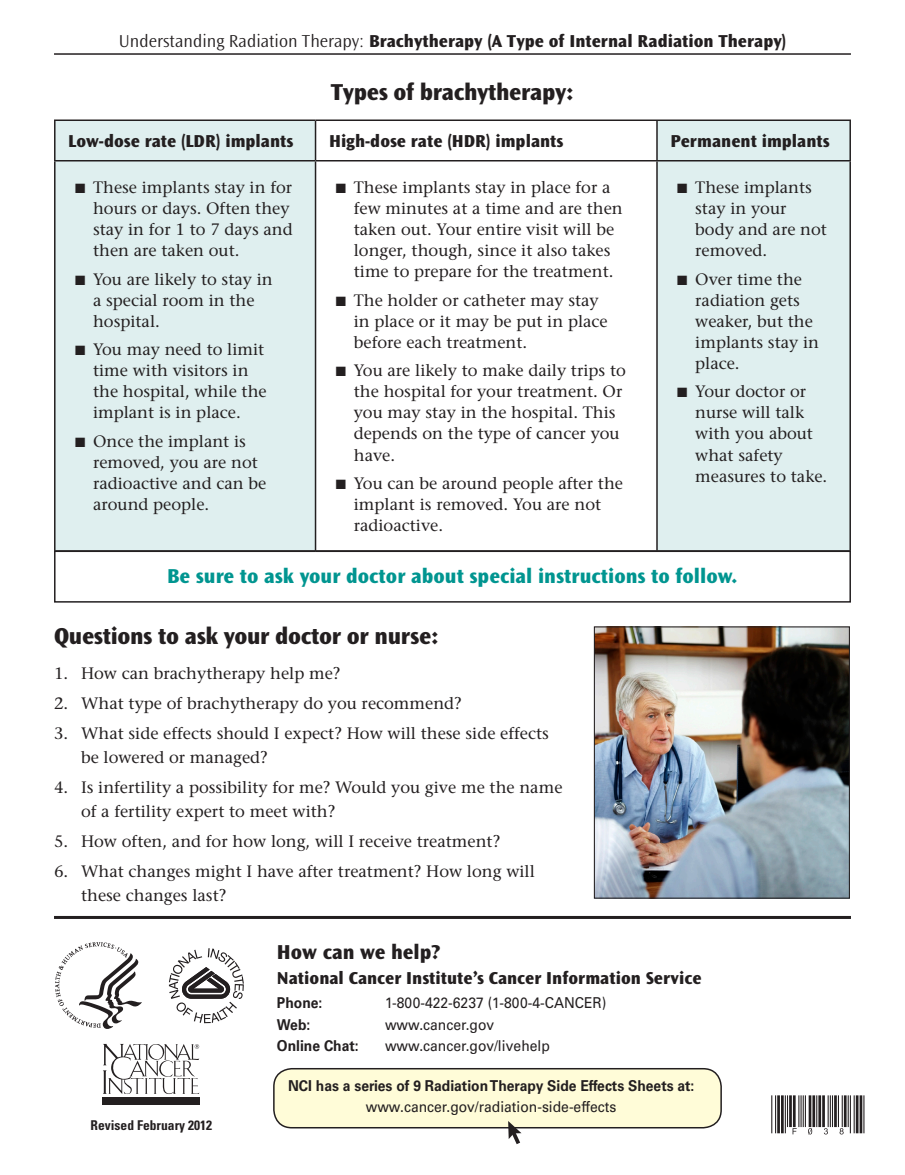
<style>
.page{position:relative;width:905px;height:1175px;background:#fff}
.page>*{position:absolute;margin:0;border:0;box-sizing:border-box;transform-origin:0 0}
.sub_a-16{font:800 24px "Ocean Sans";letter-spacing:-.015em;color:#231f20}
.sub_c{font:800 21px "Ocean Sans";color:#009590}
.t1{font:800 21px "Ocean Sans";color:#231f20}
.sub_b{font:800 18px "Ocean Sans";color:#231f20}
.sub_c-2{font:800 18px "Ocean Sans";color:#231f20}
.t2{font:16.5px/21px "Stone Serif";color:#231f20}
.t3{font:15px "Univers";color:#231f20;scale:.93 1}
.t4{font:700 15px "Univers";color:#231f20;scale:.93 1}
.t5{font:700 condensed 13.5px "Univers";color:#231f20}
.s1{font-weight:300}
</style>
<div class="page">
<div style="left:274px;top:1068px;width:447px;height:59px;background:#fffcd8;border-radius:18px"></div>
<div style="left:273px;top:1068px;width:448px;height:60px;border:2px solid #231f20;border-radius:18px"></div>
<svg style="left:55px;top:942px;width:87px;height:87px"></svg>
<div style="left:102px;top:1097px;width:97px;height:7px;background:#231f20"></div>
<svg style="left:103px;top:1043px;width:96px;height:51px"></svg>
<svg style="left:169px;top:948px;width:75px;height:75px"></svg>
<hr style="left:54px;top:916px;width:796px;height:3px;background:#231f20">
<svg style="left:508px;top:1121px;width:13px;height:23px"></svg>
<hr style="left:54px;top:53px;width:796px;height:2px;background:#231f20">
<svg style="left:56px;top:121px;width:793px;height:429px;fill:#dfefef"></svg>
<hr style="left:54px;top:119px;width:261px;height:2px;background:#231f20">
<hr style="left:54px;top:121px;width:2px;height:39px;background:#231f20">
<hr style="left:315px;top:119px;width:342px;height:2px;background:#231f20">
<hr style="left:315px;top:121px;width:1px;height:39px;background:#231f20">
<hr style="left:657px;top:119px;width:194px;height:2px;background:#231f20">
<hr style="left:656px;top:121px;width:1px;height:39px;background:#231f20">
<hr style="left:849px;top:121px;width:1px;height:39px;background:#231f20">
<hr style="left:54px;top:160px;width:261px;height:1px;background:#231f20">
<hr style="left:54px;top:161px;width:2px;height:389px;background:#231f20">
<hr style="left:315px;top:160px;width:342px;height:1px;background:#231f20">
<hr style="left:315px;top:161px;width:1px;height:389px;background:#231f20">
<hr style="left:657px;top:160px;width:194px;height:1px;background:#231f20">
<hr style="left:656px;top:161px;width:1px;height:389px;background:#231f20">
<hr style="left:849px;top:161px;width:1px;height:389px;background:#231f20">
<hr style="left:657px;top:550px;width:194px;height:2px;background:#231f20">
<hr style="left:784px;top:1095px;width:1px;height:38px;background:#231f20">
<hr style="left:781px;top:1095px;width:2px;height:38px;background:#231f20">
<hr style="left:777px;top:1095px;width:3px;height:38px;background:#231f20">
<hr style="left:775px;top:1095px;width:1px;height:38px;background:#231f20">
<hr style="left:771px;top:1095px;width:1px;height:38px;background:#231f20">
<svg style="left:787px;top:1095px;width:61px;height:39px"></svg>
<hr style="left:863px;top:1095px;width:1px;height:38px;background:#231f20">
<hr style="left:859px;top:1095px;width:3px;height:38px;background:#231f20">
<hr style="left:855px;top:1095px;width:3px;height:38px;background:#231f20">
<hr style="left:853px;top:1095px;width:1px;height:38px;background:#231f20">
<hr style="left:849px;top:1095px;width:1px;height:38px;background:#231f20">
<div style="left:54px;top:550px;width:796px;height:52px;border:2px solid #231f20"></div>
<img style="left:596px;top:628px;width:251px;height:268px">
<div style="left:594px;top:626px;width:255px;height:272px;border:1px solid #231f20"></div>
<p class="sub_b" style="left:119px;top:30px;width:668px"><span class="s1">Understanding Radiation Therapy:</span> Brachytherapy (A Type of Internal Radiation Therapy)</p>
<p class="sub_a-16" style="left:331px;top:79px;width:245px">Types of brachytherapy:</p>
<p class="sub_c-2" style="left:68px;top:131px;width:226px">Low-dose rate (LDR) implants</p>
<p class="sub_c-2" style="left:329px;top:131px;width:236px">High-dose rate (HDR) implants</p>
<p class="sub_c-2" style="left:670px;top:131px;width:161px">Permanent implants</p>
<p class="t2" style="left:93px;top:177px;width:201px;text-indent:-18px">■ These implants stay in for hours or days. Often they stay in for 1 to 7 days and then are taken out.</p>
<p class="t2" style="left:93px;top:269px;width:181px;text-indent:-18px">■ You are likely to stay in a special room in the hospital.</p>
<p class="t2" style="left:93px;top:339px;width:175px;text-indent:-18px">■ You may need to limit time with visitors in the hospital, while the implant is in place.</p>
<p class="t2" style="left:93px;top:431px;width:175px;text-indent:-18px">■ Once the implant is removed, you are not radioactive and can be around people.</p>
<p class="t2" style="left:354px;top:177px;width:270px;text-indent:-18px">■ These implants stay in place for a few minutes at a time and are then taken out. Your entire visit will be longer, though, since it also takes time to prepare for the treatment.</p>
<p class="t2" style="left:354px;top:290px;width:255px;text-indent:-18px">■ The holder or catheter may stay in place or it may be put in place before each treatment.</p>
<p class="t2" style="left:354px;top:360px;width:273px;text-indent:-18px">■ You are likely to make daily trips to the hospital for your treatment. Or you may stay in the hospital. This depends on the type of cancer you have.</p>
<p class="t2" style="left:354px;top:473px;width:271px;text-indent:-18px">■ You can be around people after the implant is removed. You are not radioactive.</p>
<p class="t2" style="left:695px;top:177px;width:133px;text-indent:-18px">■ These implants stay in your body and are not removed.</p>
<p class="t2" style="left:695px;top:269px;width:125px;text-indent:-18px">■ Over time the radiation gets weaker, but the implants stay in place.</p>
<p class="t2" style="left:695px;top:381px;width:134px;text-indent:-18px">■ Your doctor or nurse will talk with you about what safety measures to take.</p>
<p class="sub_c" style="left:167px;top:564px;width:572px">Be sure to ask your doctor about special instructions to follow.</p>
<p class="sub_a-16" style="left:54px;top:623px;width:386px">Questions to ask your doctor or nurse:</p>
<p class="t2" style="left:54px;top:662px;width:288px">1. How can brachytherapy help me?</p>
<p class="t2" style="left:54px;top:692px;width:409px">2. What type of brachytherapy do you recommend?</p>
<p class="t2" style="left:81px;top:721px;width:469px;line-height:24px;text-indent:-27px">3. What side effects should I expect? How will these side effects be lowered or managed?</p>
<p class="t2" style="left:81px;top:775px;width:483px;line-height:24px;text-indent:-27px">4. Is infertility a possibility for me? Would you give me the name of a fertility expert to meet with?</p>
<p class="t2" style="left:54px;top:830px;width:448px">5. How often, and for how long, will I receive treatment?</p>
<p class="t2" style="left:81px;top:859px;width:455px;line-height:24px;text-indent:-27px">6. What changes might I have after treatment? How long will these changes last?</p>
<p class="t5" style="left:91px;top:1116px;width:123px">Revised February 2012</p>
<p class="t1" style="left:277px;top:940px;width:165px">How can we help?</p>
<p class="sub_b" style="left:277px;top:968px;width:426px">National Cancer Institute’s Cancer Information Service</p>
<p class="t4" style="left:277px;top:994px;width:50px">Phone:</p>
<p class="t3" style="left:385px;top:994px;width:239px">1-800-422-6237 (1-800-4-CANCER)</p>
<p class="t4" style="left:277px;top:1015px;width:37px">Web:</p>
<p class="t3" style="left:385px;top:1015px;width:119px">www.cancer.gov</p>
<p class="t4" style="left:277px;top:1036px;width:89px">Online Chat:</p>
<p class="t3" style="left:385px;top:1036px;width:179px">www.cancer.gov/livehelp</p>
<p class="t4" style="left:288px;top:1076px;width:438px">NCI has a series of 9 Radiation Therapy Side Effects Sheets at:</p>
<p class="t3" style="left:366px;top:1097px;width:271px">www.cancer.gov/radiation-side-effects</p>
</div>
